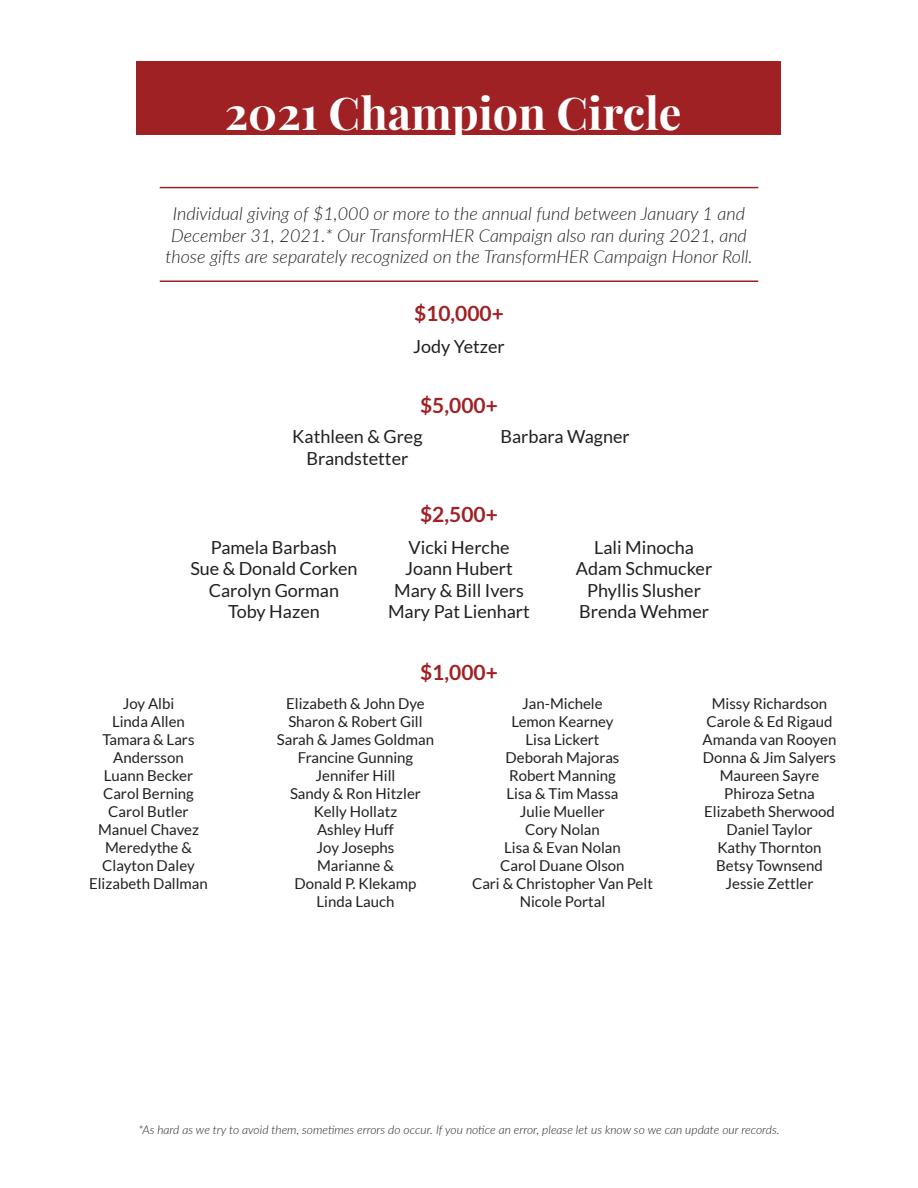
<style>
.page{position:relative;width:918px;height:1188px;background:#fff}
.page>*{position:absolute;margin:0;border:0;box-sizing:border-box;transform-origin:0 0}
.t1{font:700 45px "Playfair Display";color:#fff}
.t2{font:700 21px "Lato";color:#9f2124}
.t3{font:18px "Lato";color:#231f20}
.t4{font:italic 300 18px/21.6px "Lato";color:#231f20;text-align:center}
.t5{font:15px "Lato";color:#231f20}
.t6{font:italic 300 12px "Lato";color:#231f20}
</style>
<div class="page">
<div style="left:137px;top:62px;width:644px;height:73px;background:#9f2124"></div>
<hr style="left:160px;top:280px;width:598px;height:2px;background:#9f2124">
<hr style="left:160px;top:187px;width:598px;height:1px;background:#9f2124">
<p class="t1" style="left:225px;top:84px;width:458px">2021 Champion Circle</p>
<p class="t4" style="left:165px;top:202px;width:589px">Individual giving of $1,000 or more to the annual fund between January 1 and<br>December 31, 2021.* Our TransformHER Campaign also ran during 2021, and those gifts are separately recognized on the TransformHER Campaign Honor Roll.</p>
<p class="t2" style="left:414px;top:302px;width:91px">$10,000+</p>
<p class="t3" style="left:413px;top:337px;width:93px">Jody Yetzer</p>
<p class="t2" style="left:420px;top:393px;width:79px">$5,000+</p>
<p class="t3" style="left:292px;top:427px;width:132px">Kathleen &amp; Greg</p>
<p class="t3" style="left:307px;top:448px;width:103px">Brandstetter</p>
<p class="t3" style="left:500px;top:427px;width:131px">Barbara Wagner</p>
<p class="t3" style="left:211px;top:537px;width:128px">Pamela Barbash</p>
<p class="t3" style="left:190px;top:559px;width:169px">Sue &amp; Donald Corken</p>
<p class="t3" style="left:209px;top:580px;width:132px">Carolyn Gorman</p>
<p class="t3" style="left:228px;top:602px;width:93px">Toby Hazen</p>
<p class="t2" style="left:420px;top:502px;width:79px">$2,500+</p>
<p class="t3" style="left:409px;top:537px;width:102px">Vicki Herche</p>
<p class="t3" style="left:405px;top:559px;width:109px">Joann Hubert</p>
<p class="t3" style="left:394px;top:580px;width:131px">Mary &amp; Bill Ivers</p>
<p class="t3" style="left:388px;top:602px;width:143px">Mary Pat Lienhart</p>
<p class="t2" style="left:420px;top:660px;width:79px">$1,000+</p>
<p class="t3" style="left:594px;top:537px;width:101px">Lali Minocha</p>
<p class="t3" style="left:576px;top:559px;width:138px">Adam Schmucker</p>
<p class="t3" style="left:587px;top:580px;width:115px">Phyllis Slusher</p>
<p class="t3" style="left:579px;top:602px;width:131px">Brenda Wehmer</p>
<p class="t5" style="left:123px;top:695px;width:53px">Joy Albi</p>
<p class="t5" style="left:112px;top:713px;width:74px">Linda Allen</p>
<p class="t5" style="left:102px;top:731px;width:94px">Tamara &amp; Lars</p>
<p class="t5" style="left:113px;top:749px;width:72px">Andersson</p>
<p class="t5" style="left:104px;top:767px;width:91px">Luann Becker</p>
<p class="t5" style="left:103px;top:785px;width:92px">Carol Berning</p>
<p class="t5" style="left:108px;top:803px;width:82px">Carol Butler</p>
<p class="t5" style="left:98px;top:821px;width:102px">Manuel Chavez</p>
<p class="t5" style="left:105px;top:839px;width:88px">Meredythe &amp;</p>
<p class="t5" style="left:102px;top:857px;width:94px">Clayton Daley</p>
<p class="t5" style="left:89px;top:875px;width:120px">Elizabeth Dallman</p>
<p class="t5" style="left:286px;top:695px;width:140px">Elizabeth &amp; John Dye</p>
<p class="t5" style="left:288px;top:713px;width:136px">Sharon &amp; Robert Gill</p>
<p class="t5" style="left:277px;top:731px;width:159px">Sarah &amp; James Goldman</p>
<p class="t5" style="left:298px;top:749px;width:117px">Francine Gunning</p>
<p class="t5" style="left:316px;top:767px;width:81px">Jennifer Hill</p>
<p class="t5" style="left:290px;top:785px;width:132px">Sandy &amp; Ron Hitzler</p>
<p class="t5" style="left:314px;top:803px;width:85px">Kelly Hollatz</p>
<p class="t5" style="left:317px;top:821px;width:78px">Ashley Huff</p>
<p class="t5" style="left:317px;top:839px;width:79px">Joy Josephs</p>
<p class="t5" style="left:317px;top:857px;width:78px">Marianne &amp;</p>
<p class="t5" style="left:294px;top:875px;width:124px">Donald P. Klekamp</p>
<p class="t5" style="left:317px;top:893px;width:79px">Linda Lauch</p>
<p class="t5" style="left:522px;top:695px;width:82px">Jan-Michele</p>
<p class="t5" style="left:511px;top:713px;width:104px">Lemon Kearney</p>
<p class="t5" style="left:525px;top:731px;width:76px">Lisa Lickert</p>
<p class="t5" style="left:506px;top:749px;width:115px">Deborah Majoras</p>
<p class="t5" style="left:509px;top:767px;width:108px">Robert Manning</p>
<p class="t5" style="left:507px;top:785px;width:113px">Lisa &amp; Tim Massa</p>
<p class="t5" style="left:520px;top:803px;width:87px">Julie Mueller</p>
<p class="t5" style="left:525px;top:821px;width:76px">Cory Nolan</p>
<p class="t5" style="left:504px;top:839px;width:118px">Lisa &amp; Evan Nolan</p>
<p class="t5" style="left:500px;top:857px;width:126px">Carol Duane Olson</p>
<p class="t5" style="left:472px;top:875px;width:182px">Cari &amp; Christopher Van Pelt</p>
<p class="t5" style="left:520px;top:893px;width:87px">Nicole Portal</p>
<p class="t5" style="left:712px;top:695px;width:117px">Missy Richardson</p>
<p class="t5" style="left:707px;top:713px;width:127px">Carole &amp; Ed Rigaud</p>
<p class="t5" style="left:703px;top:731px;width:135px">Amanda van Rooyen</p>
<p class="t5" style="left:703px;top:749px;width:135px">Donna &amp; Jim Salyers</p>
<p class="t5" style="left:720px;top:767px;width:101px">Maureen Sayre</p>
<p class="t5" style="left:724px;top:785px;width:92px">Phiroza Setna</p>
<p class="t5" style="left:704px;top:803px;width:132px">Elizabeth Sherwood</p>
<p class="t5" style="left:727px;top:821px;width:87px">Daniel Taylor</p>
<p class="t5" style="left:717px;top:839px;width:106px">Kathy Thornton</p>
<p class="t5" style="left:716px;top:857px;width:108px">Betsy Townsend</p>
<p class="t5" style="left:725px;top:875px;width:90px">Jessie Zettler</p>
<p class="t6" style="left:138px;top:1121px;width:643px">*As hard as we try to avoid them, sometimes errors do occur. If you notice an error, please let us know so we can update our records.</p>
</div>
